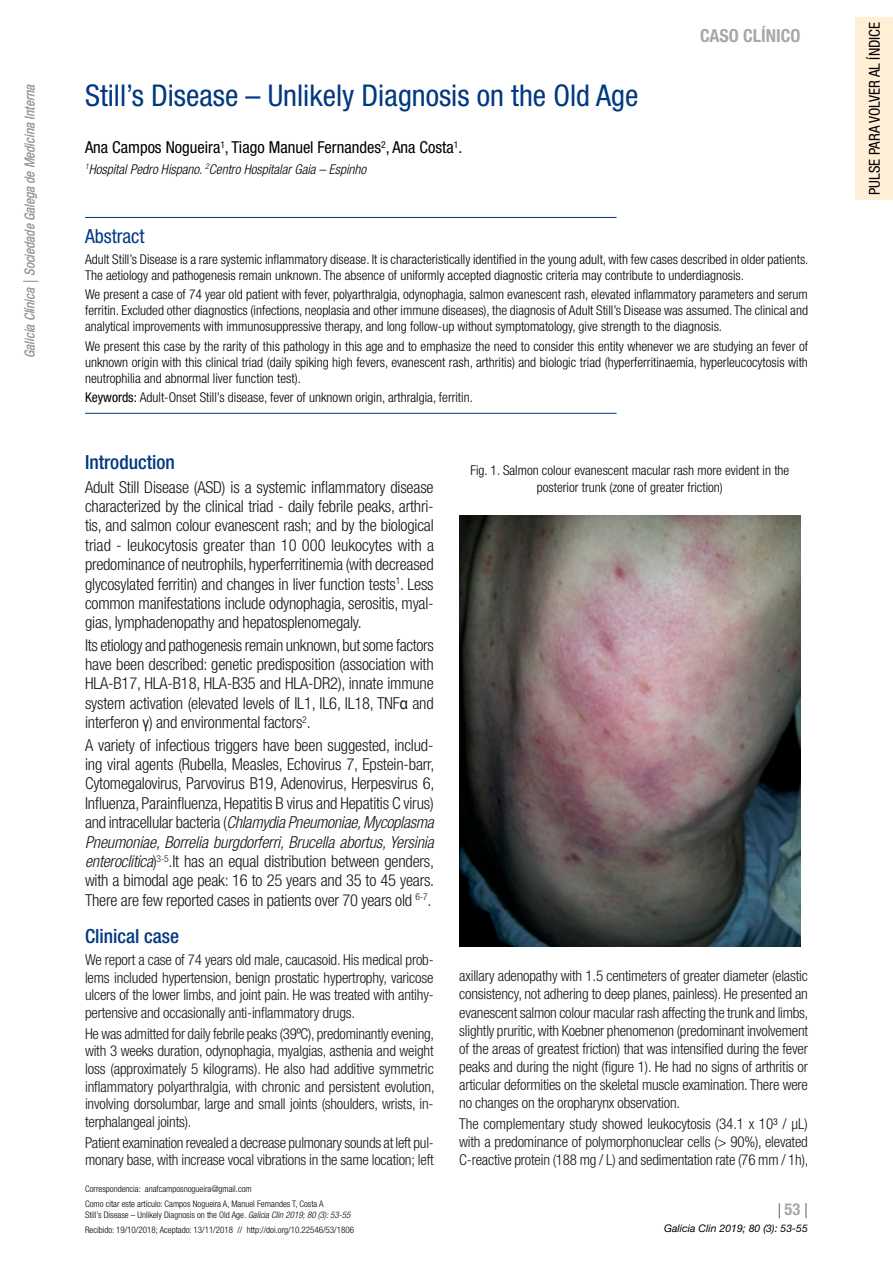
<style>
.page{position:relative;width:893px;height:1263px;background:#fff}
.page>*{position:absolute;margin:0;border:0;box-sizing:border-box;transform-origin:0 0}
.t1{font:condensed 30px "Helvetica Neue LT Std";color:#003882}
.t2{font:500 condensed 19.5px "Helvetica Neue LT Std";color:#003882}
.t3{font:condensed 19.5px "Helvetica Neue LT Std";color:#003882}
.t4{font:700 condensed 18px "Helvetica Neue LT Std";color:#a7a8aa}
.t5{font:300 condensed 16.5px/19.4px "Helvetica Neue LT Std";letter-spacing:-.01em;color:#17171d;text-align:justify}
.t6{font:condensed 16.5px "Helvetica Neue LT Std";color:#000}
.t7{font:300 condensed 15px/17.7px "Helvetica Neue LT Std";letter-spacing:-.01em;color:#17171d;text-align:justify}
.t8{font:condensed 15px "Helvetica Neue LT Std";color:#000}
.t9{font:100 15px "Helvetica Neue LT Std";color:#000}
.t10{font:300 condensed 13.5px/16.2px "Helvetica Neue LT Std";color:#000;text-align:justify}
.t11{font:italic 300 condensed 13.5px "Helvetica Neue LT Std";color:#000}
.t12{font:italic condensed 13.5px "Helvetica Neue LT Std";color:#9c9e9f}
.t13{font:italic 10.5px "Helvetica Neue LT Std";color:#000}
.t14{font:300 condensed 9px/15px "Helvetica Neue LT Std";color:#000}
.s1{font-weight:400}
.s2{font-family:"Arial Narrow";font-weight:400;font-stretch:normal}
.s3{font-style:italic}
.s4{font-weight:700;font-stretch:condensed;font-size:16.5px;color:#a7a8aa}
</style>
<div class="page">
<hr style="left:85px;top:217px;width:532px;height:1px;background:#003882">
<hr style="left:85px;top:413px;width:532px;height:1px;background:#003882">
<div style="left:855px;top:18px;width:38px;height:182px;background:#ffefd6"></div>
<img style="left:459px;top:515px;width:341px;height:432px">
<p class="t4" style="left:700px;top:24px;width:102px">CASO CLÍNICO</p>
<p class="t12" style="left:22px;top:358px;width:275px;rotate:-90deg">Galicia Clínica | Sociedade Galega de Medicina Interna</p>
<h1 class="t1" style="left:85px;top:78px;width:555px">Still’s Disease – Unlikely Diagnosis on the Old Age</h1>
<p class="t6" style="left:85px;top:138px;width:379px">Ana Campos Nogueira<sup>1</sup>, Tiago Manuel Fernandes<sup>2</sup>, Ana Costa<sup>1</sup>.</p>
<p class="t11" style="left:85px;top:161px;width:283px"><sup>1</sup>Hospital Pedro Hispano. <sup>2</sup>Centro Hospitalar Gaia – Espinho</p>
<h2 class="t3" style="left:85px;top:225px;width:61px">Abstract</h2>
<p class="t10" style="left:85px;top:251px;width:725px">Adult Still’s Disease is a rare systemic inflammatory disease. It is characteristically identified in the young adult, with few cases described in older patients.<br>The aetiology and pathogenesis remain unknown. The absence of uniformly accepted diagnostic criteria may contribute to underdiagnosis.</p>
<p class="t10" style="left:85px;top:286px;width:724px">We present a case of 74 year old patient with fever, polyarthralgia, odynophagia, salmon evanescent rash, elevated inflammatory parameters and serum ferritin. Excluded other diagnostics (infections, neoplasia and other immune diseases), the diagnosis of Adult Still’s Disease was assumed. The clinical and analytical improvements with immunosuppressive therapy, and long follow-up without symptomatology, give strength to the diagnosis.</p>
<p class="t10" style="left:85px;top:338px;width:724px">We present this case by the rarity of this pathology in this age and to emphasize the need to consider this entity whenever we are studying an fever of unknown origin with this clinical triad (daily spiking high fevers, evanescent rash, arthritis) and biologic triad (hyperferritinaemia, hyperleucocytosis with neutrophilia and abnormal liver function test).</p>
<p class="t10" style="left:85px;top:389px;width:389px"><span class="s1">Keywords:</span> Adult-Onset Still’s disease, fever of unknown origin, arthralgia, ferritin.</p>
<h2 class="t2" style="left:85px;top:450px;width:91px">Introduction</h2>
<p class="t5" style="left:85px;top:477px;width:350px">Adult Still Disease (ASD) is a systemic inflammatory disease characterized by the clinical triad - daily febrile peaks, arthri&shy;tis, and salmon colour evanescent rash; and by the biological triad - leukocytosis greater than 10 000 leukocytes with a predominance of neutrophils, hyperferritinemia (with decreased glycosylated ferritin) and changes in liver function tests<sup>1</sup>. Less common manifestations include odynophagia, serositis, myal&shy;gias, lymphadenopathy and hepatosplenomegaly.</p>
<p class="t5" style="left:85px;top:635px;width:350px">Its etiology and pathogenesis remain unknown, but some factors have been described: genetic predisposition (association with HLA-B17, HLA-B18, HLA-B35 and HLA-DR2), innate immune system activation (elevated levels of IL1, IL6, IL18, TNF<span class="s2">α</span> and interferon <span class="s2">γ</span>) and environmental factors<sup>2</sup>.</p>
<p class="t5" style="left:85px;top:735px;width:351px">A variety of infectious triggers have been suggested, includ&shy;ing viral agents (Rubella, Measles, Echovirus 7, Epstein-barr, Cytomegalovirus, Parvovirus B19, Adenovirus, Herpesvirus 6, Influenza, Parainfluenza, Hepatitis B virus and Hepatitis C virus) and intracellular bacteria (<span class="s3">Chlamydia Pneumoniae, Mycoplasma Pneumoniae, Borrelia burgdorferri, Brucella abortus, Yersinia enteroclitica</span>)<sup>3-5</sup>.It has an equal distribution between genders, with a bimodal age peak: 16 to 25 years and 35 to 45 years.<br>There are few reported cases in patients over 70 years old <sup>6-7</sup>.</p>
<h2 class="t2" style="left:85px;top:924px;width:96px">Clinical case</h2>
<p class="t7" style="left:85px;top:951px;width:350px">We report a case of 74 years old male, caucasoid. His medical prob&shy;lems included hypertension, benign prostatic hypertrophy, varicose ulcers of the lower limbs, and joint pain. He was treated with antihy&shy;pertensive and occasionally anti-inflammatory drugs.</p>
<p class="t7" style="left:85px;top:1024px;width:351px">He was admitted for daily febrile peaks (39ºC), predominantly evening, with 3 weeks duration, odynophagia, myalgias, asthenia and weight loss (approximately 5 kilograms). He also had additive symmetric inflammatory polyarthralgia, with chronic and persistent evolution, involving dorsolumbar, large and small joints (shoulders, wrists, in&shy;terphalangeal joints).</p>
<p class="t7" style="left:85px;top:1133px;width:350px">Patient examination revealed a decrease pulmonary sounds at left pul&shy;monary base, with increase vocal vibrations in the same location; left</p>
<p class="t14" style="left:85px;top:1181px;width:240px">Correspondencia: anafcamposnogueira@gmail.com<br>Como citar este artículo: Campos Nogueira A, Manuel Fernandes T, Costa A</p>
<p class="t14" style="left:85px;top:1207px;width:270px">Still’s Disease – Unlikely Diagnosis on the Old Age<span class="s3">. Galicia Clin 2019; 80 (3): 53-55<br></span>Recibido: 19/10/2018; Aceptado: 13/11/2018 // http://doi.org/10.22546/53/1806</p>
<p class="t10" style="left:470px;top:462px;width:320px;text-align:center">Fig. 1. Salmon colour evanescent macular rash more evident in the posterior trunk (zone of greater friction)</p>
<p class="t7" style="left:459px;top:967px;width:351px;line-height:18.1px">axillary adenopathy with 1.5 centimeters of greater diameter (elastic consistency, not adhering to deep planes, painless). He presented an evanescent salmon colour macular rash affecting the trunk and limbs, slightly pruritic, with Koebner phenomenon (predominant involvement of the areas of greatest friction) that was intensified during the fever peaks and during the night (figure 1). He had no signs of arthritis or articular deformities on the skeletal muscle examination. There were no changes on the oropharynx observation.</p>
<p class="t7" style="left:459px;top:1114px;width:351px;line-height:18.1px">The complementary study showed leukocytosis (34.1 x 10³ / μL) with a predominance of polymorphonuclear cells (&gt; 90%), elevated C-reactive protein (188 mg / L) and sedimentation rate (76 mm / 1h),</p>
<p class="t9" style="left:778px;top:1201px;width:32px">|<span class="s4">53</span>|</p>
<p class="t13" style="left:664px;top:1222px;width:145px">Galicia Clin 2019; 80 (3): 53-55</p>
<p class="t8" style="left:866px;top:195px;width:175px;rotate:-90deg">PULSE PARA VOLVER AL ÍNDICE</p>
</div>
